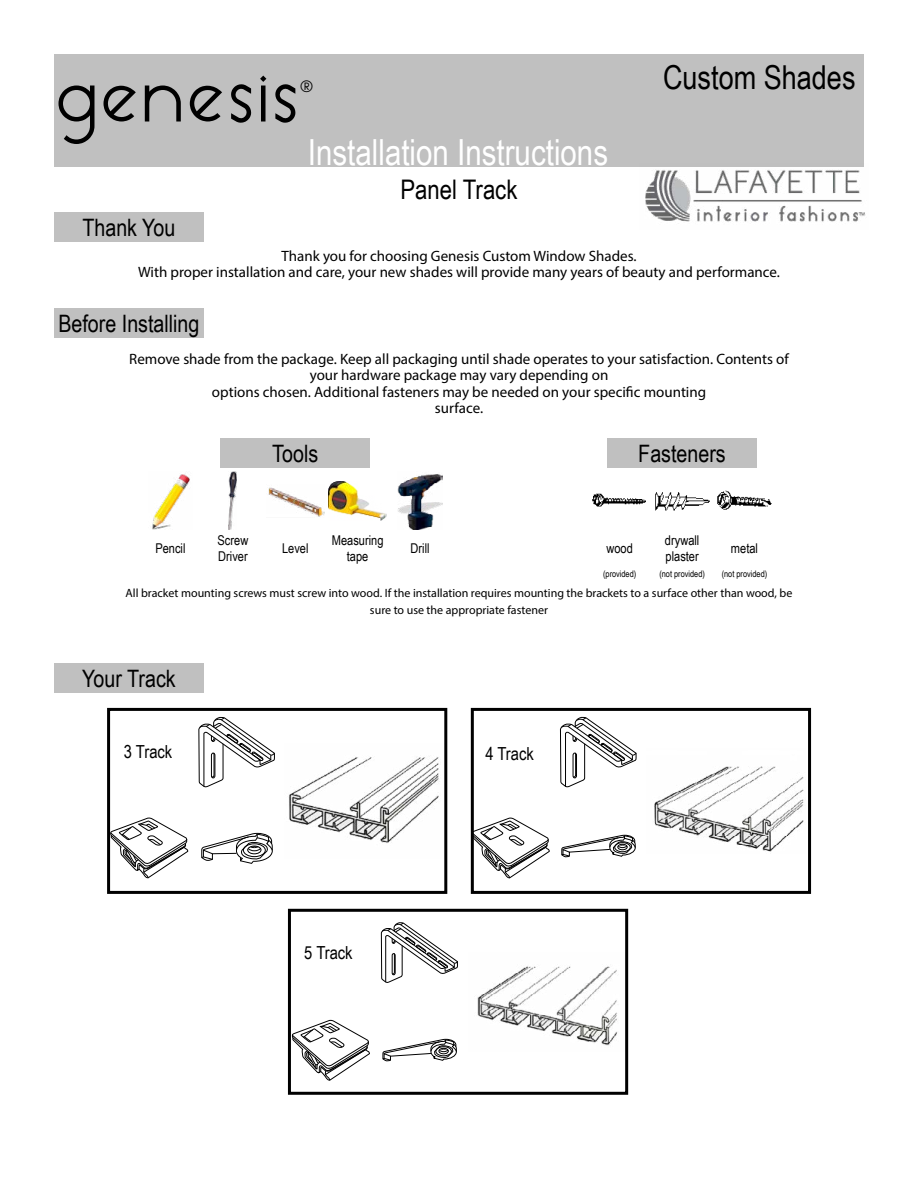
<style>
.page{position:relative;width:918px;height:1188px;background:#fff}
.page>*{position:absolute;margin:0;border:0;box-sizing:border-box;transform-origin:0 0}
.t1{font:90px "Essence Sans";color:#000}
.t2{font:36px "Arial Narrow";color:#fff}
.t3{font:33px "Arial Narrow";color:#000}
.t4{font:27px "Arial Narrow";color:#000}
.t5{font:24px "Arial Narrow";color:#000}
.t6{font:18px "Arial Narrow";color:#000}
.t7{font:18px "Essence Sans";color:#000}
.t8{font:15px/16.5px "Myriad Pro";color:#000;text-align:center}
.t9{font:13.5px/16.2px "Arial Narrow";color:#000}
.t10{font:12px/16.5px "Myriad Pro";color:#000;text-align:center}
.t11{font:9px "Arial Narrow";color:#000}
</style>
<div class="page">
<div style="left:54px;top:54px;width:810px;height:112px;background:#c0c0c0"></div>
<div style="left:54px;top:212px;width:150px;height:30px;background:#c0c0c0"></div>
<div style="left:54px;top:308px;width:150px;height:30px;background:#c0c0c0"></div>
<div style="left:220px;top:438px;width:150px;height:30px;background:#c0c0c0"></div>
<div style="left:607px;top:438px;width:150px;height:30px;background:#c0c0c0"></div>
<img style="left:152px;top:474px;width:38px;height:56px">
<img style="left:592px;top:493px;width:54px;height:14px">
<img style="left:229px;top:472px;width:8px;height:58px">
<img style="left:655px;top:492px;width:55px;height:19px">
<img style="left:268px;top:487px;width:56px;height:30px">
<img style="left:717px;top:490px;width:55px;height:20px">
<img style="left:329px;top:481px;width:58px;height:39px">
<img style="left:397px;top:474px;width:46px;height:56px">
<div style="left:54px;top:663px;width:150px;height:30px;background:#c0c0c0"></div>
<div style="left:107px;top:708px;width:340px;height:186px;border:3px solid #000"></div>
<div style="left:288px;top:909px;width:340px;height:186px;border:3px solid #000"></div>
<div style="left:471px;top:708px;width:340px;height:186px;border:3px solid #000"></div>
<svg style="left:560px;top:717px;width:76px;height:71px"></svg>
<svg style="left:381px;top:922px;width:77px;height:61px"></svg>
<svg style="left:292px;top:1020px;width:78px;height:61px"></svg>
<svg style="left:472px;top:817px;width:78px;height:61px"></svg>
<svg style="left:201px;top:833px;width:72px;height:31px"></svg>
<svg style="left:382px;top:1039px;width:75px;height:23px"></svg>
<svg style="left:199px;top:717px;width:76px;height:71px"></svg>
<svg style="left:110px;top:818px;width:78px;height:60px"></svg>
<svg style="left:561px;top:835px;width:75px;height:23px"></svg>
<img style="left:289px;top:744px;width:155px;height:114px">
<img style="left:477px;top:952px;width:148px;height:100px">
<img style="left:654px;top:766px;width:150px;height:86px">
<img style="left:639px;top:166px;width:227px;height:56px">
<h1 class="t1" style="left:54px;top:37px;width:247px">genesis</h1>
<p class="t7" style="left:300px;top:76px;width:15px">®</p>
<h2 class="t2" style="left:308px;top:126px;width:302px">Installation Instructions</h2>
<h3 class="t4" style="left:401px;top:170px;width:118px">Panel Track</h3>
<h3 class="t5" style="left:82px;top:210px;width:95px">Thank You</h3>
<h3 class="t3" style="left:663px;top:53px;width:194px">Custom Shades</h3>
<p class="t8" style="left:138px;top:247px;width:643px">Thank you for choosing Genesis Custom Window Shades.<br>With proper installation and care, your new shades will provide many years of beauty and performance.</p>
<h3 class="t5" style="left:58px;top:306px;width:143px">Before Installing</h3>
<p class="t8" style="left:129px;top:350px;width:661px">Remove shade from the package. Keep all packaging until shade operates to your satisfaction. Contents of your hardware package may vary depending on<br>options chosen. Additional fasteners may be needed on your specific mounting<br>surface.</p>
<h3 class="t5" style="left:272px;top:436px;width:47px">Tools</h3>
<h3 class="t5" style="left:638px;top:436px;width:89px">Fasteners</h3>
<p class="t9" style="left:218px;top:531px;width:32px">Screw<br>Driver</p>
<p class="t9" style="left:665px;top:531px;width:36px">drywall plaster</p>
<p class="t9" style="left:332px;top:531px;width:53px;text-align:center">Measuring tape</p>
<p class="t9" style="left:411px;top:539px;width:21px">Drill</p>
<p class="t9" style="left:155px;top:539px;width:32px">Pencil</p>
<p class="t9" style="left:606px;top:539px;width:28px">wood</p>
<p class="t9" style="left:282px;top:539px;width:28px">Level</p>
<p class="t9" style="left:731px;top:539px;width:29px">metal</p>
<p class="t11" style="left:603px;top:567px;width:35px">(provided)</p>
<p class="t11" style="left:659px;top:567px;width:47px">(not provided)</p>
<p class="t11" style="left:722px;top:567px;width:47px">(not provided)</p>
<p class="t10" style="left:126px;top:585px;width:668px">All bracket mounting screws must screw into wood. If the installation requires mounting the brackets to a surface other than wood, be sure to use the appropriate fastener</p>
<h3 class="t5" style="left:82px;top:661px;width:95px">Your Track</h3>
<p class="t6" style="left:124px;top:739px;width:50px">3 Track</p>
<p class="t6" style="left:485px;top:740px;width:50px">4 Track</p>
<p class="t6" style="left:304px;top:940px;width:50px">5 Track</p>
</div>
